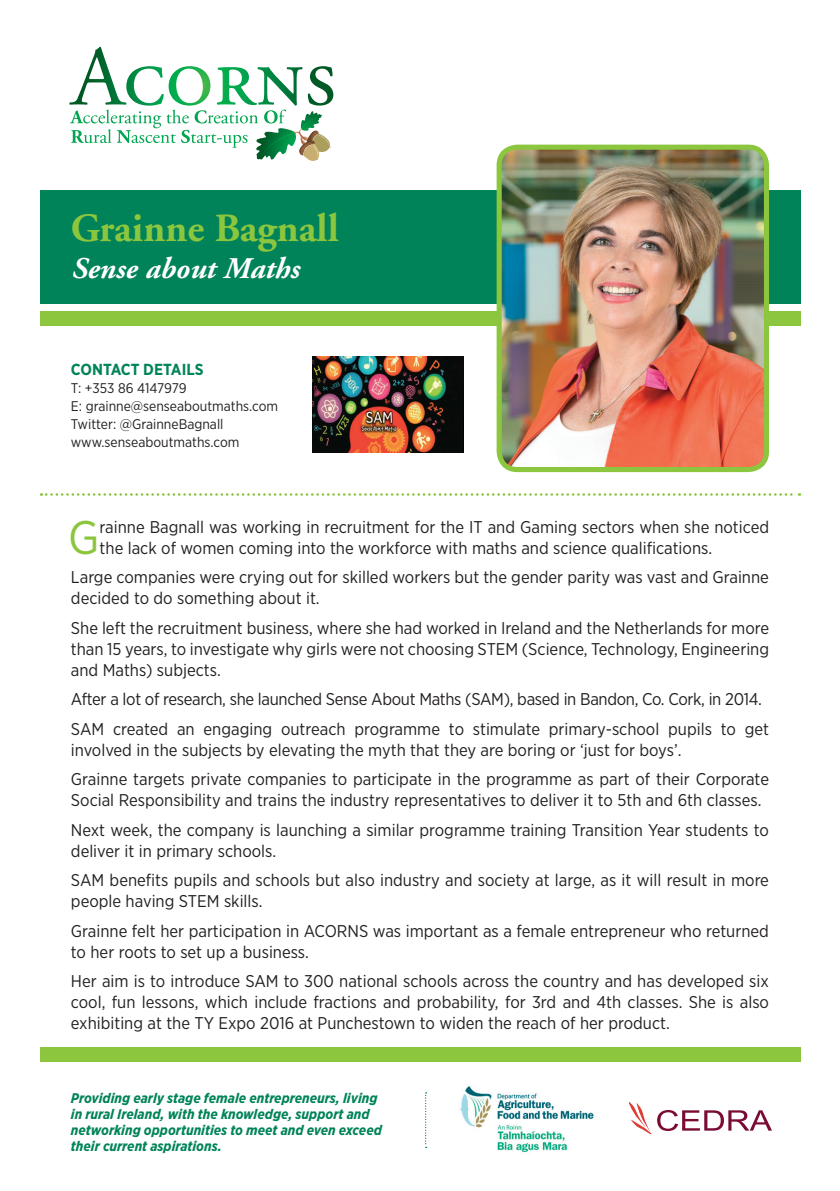
<style>
.page{position:relative;width:840px;height:1191px;background:#fff}
.page>*{position:absolute;margin:0;border:0;box-sizing:border-box;transform-origin:0 0}
.t1{font:47px "Gotham Narrow";color:#8bc63e}
.t2{font:700 40px "Adobe Garamond";color:#8bc63e}
.t3{font:italic 700 30px "Adobe Garamond";color:#fff}
.t4{font:17px/21px "Gotham Narrow";color:#231f20}
.t5{font:17px/29.6px "Gotham Narrow";letter-spacing:-.02em;color:#231f20}
.t6{font:700 16px "Gotham Narrow";color:#008359}
.t7{font:italic 700 14px/16px "Gotham Narrow";color:#008359}
.t8{font:14px/18px "Gotham Narrow";color:#231f20}
</style>
<div class="page">
<img style="left:460px;top:1086px;width:134px;height:67px">
<svg style="left:69px;top:47px;width:264px;height:114px"></svg>
<svg style="left:629px;top:1101px;width:142px;height:32px"></svg>
<svg style="left:425px;top:1092px;width:1px;height:56px"></svg>
<div style="left:40px;top:1047px;width:759px;height:14px;background:#8bc63e"></div>
<div style="left:40px;top:190px;width:759px;height:114px;background:#008359"></div>
<div style="left:40px;top:311px;width:759px;height:15px;background:#8bc63e"></div>
<img style="left:502px;top:147px;width:264px;height:320px">
<div style="left:496px;top:145px;width:272px;height:327px;border:5px solid #8bc63e;border-radius:18px"></div>
<svg style="left:41px;top:493px;width:758px;height:3px"></svg>
<img style="left:313px;top:356px;width:150px;height:96px">
<h2 class="t2" style="left:71px;top:206px;width:269px">Grainne Bagnall</h2>
<h3 class="t3" style="left:71px;top:252px;width:229px">Sense about Maths</h3>
<p class="t6" style="left:71px;top:359px;width:134px">CONTACT DETAILS</p>
<p class="t8" style="left:71px;top:379px;width:208px">T: +353 86 4147979<br>E: grainne@senseaboutmaths.com<br>Twitter: @GrainneBagnall www.senseaboutmaths.com</p>
<h1 class="t1" style="left:68px;top:508px;width:33px">G</h1>
<p class="t4" style="left:100px;top:516px;width:670px">rainne Bagnall was working in recruitment for the IT and Gaming sectors when she noticed the lack of women coming into the workforce with maths and science qualifications.</p>
<p class="t4" style="left:71px;top:566px;width:699px">Large companies were crying out for skilled workers but the gender parity was vast and Grainne decided to do something about it.</p>
<p class="t4" style="left:71px;top:617px;width:699px;text-align:justify">She left the recruitment business, where she had worked in Ireland and the Netherlands for more than 15 years, to investigate why girls were not choosing STEM (Science, Technology, Engineering and Maths) subjects.</p>
<p class="t5" style="left:71px;top:684px;width:699px">After a lot of research, she launched Sense About Maths (SAM), based in Bandon, Co. Cork, in 2014.<br>SAM created an engaging outreach programme to stimulate primary-school pupils to get</p>
<p class="t4" style="left:71px;top:734px;width:699px;line-height:29.6px">involved in the subjects by elevating the myth that they are boring or ‘just for boys’.<br>Grainne targets private companies to participate in the programme as part of their Corporate</p>
<p class="t4" style="left:71px;top:785px;width:699px;line-height:29.6px">Social Responsibility and trains the industry representatives to deliver it to 5th and 6th classes.<br>Next week, the company is launching a similar programme training Transition Year students to</p>
<p class="t4" style="left:71px;top:835px;width:699px;line-height:29.6px">deliver it in primary schools.<br>SAM benefits pupils and schools but also industry and society at large, as it will result in more</p>
<p class="t4" style="left:71px;top:886px;width:699px;line-height:29.6px">people having STEM skills.<br>Grainne felt her participation in ACORNS was important as a female entrepreneur who returned</p>
<p class="t4" style="left:71px;top:936px;width:699px;line-height:29.6px">to her roots to set up a business.<br>Her aim is to introduce SAM to 300 national schools across the country and has developed six</p>
<p class="t4" style="left:71px;top:991px;width:699px">cool, fun lessons, which include fractions and probability, for 3rd and 4th classes. She is also exhibiting at the TY Expo 2016 at Punchestown to widen the reach of her product.</p>
<p class="t7" style="left:71px;top:1089px;width:312px">Providing early stage female entrepreneurs, living in rural Ireland, with the knowledge, support and networking opportunities to meet and even exceed their current aspirations.</p>
</div>
